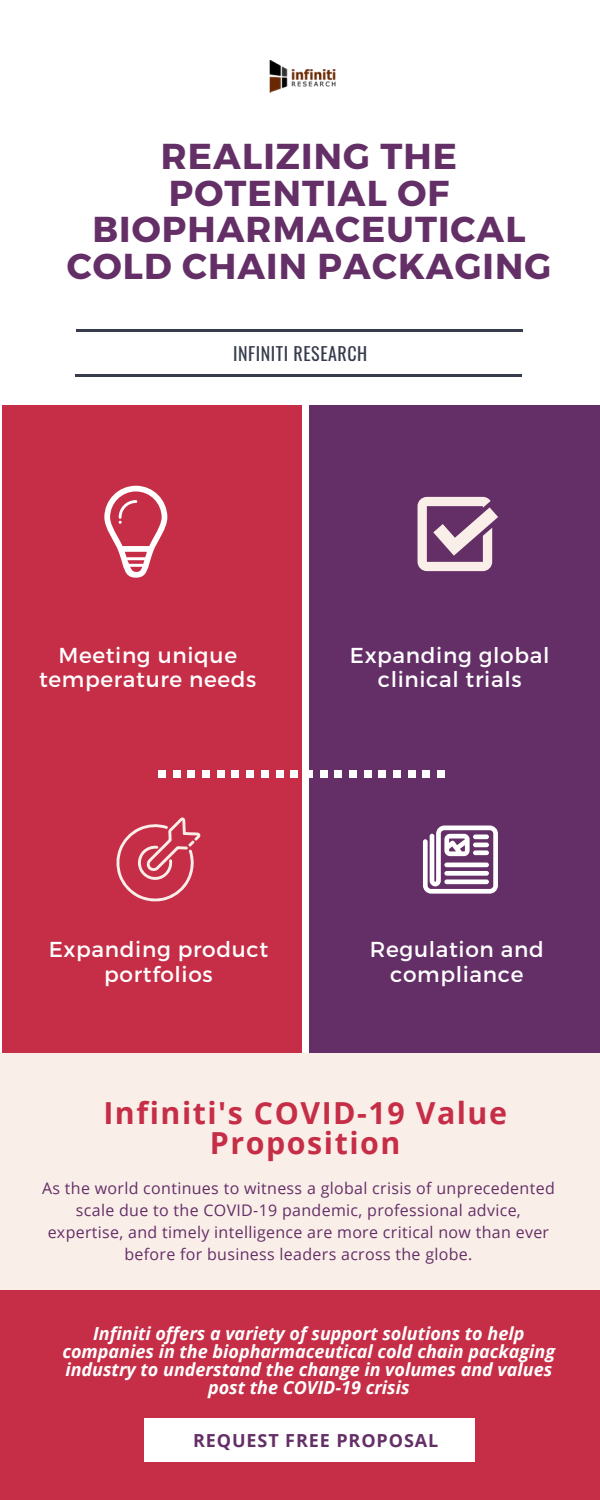
<style>
.page{position:relative;width:600px;height:1500px;background:#fff}
.page>*{position:absolute;margin:0;border:0;box-sizing:border-box;transform-origin:0 0}
.t1{font:700 36px/36.8px "Montserrat";letter-spacing:.03em;color:#642f67;text-align:center}
.t2{font:700 30.4px/30.1px "Open Sans";letter-spacing:.05em;color:#c62e47;text-align:center}
.t3{font:21.6px/24.8px "Montserrat";letter-spacing:.03em;color:#fff;text-align:center}
.t4{font:italic 700 18px/18px "Open Sans";color:#fff;text-align:center}
.t5{font:700 18px "Open Sans";letter-spacing:.05em;color:#642f67}
.t6{font:18px "Oswald";letter-spacing:.03em;color:#363c4c}
.t7{font:16px/22px "Open Sans";letter-spacing:.02em;color:#642f67;text-align:center}
</style>
<div class="page">
<div style="left:2px;top:405px;width:300px;height:993px;background:#c62e47"></div>
<div style="left:309px;top:405px;width:291px;height:993px;background:#642f67"></div>
<hr style="left:75px;top:374px;width:447px;height:3px;background:#363c4c">
<div style="left:437px;top:770px;width:8px;height:8px;background:#fff"></div>
<div style="left:423px;top:770px;width:7px;height:8px;background:#fff"></div>
<div style="left:408px;top:770px;width:7px;height:8px;background:#fff"></div>
<div style="left:379px;top:770px;width:7px;height:8px;background:#fff"></div>
<div style="left:364px;top:770px;width:7px;height:8px;background:#fff"></div>
<div style="left:393px;top:770px;width:8px;height:8px;background:#fff"></div>
<div style="left:349px;top:770px;width:8px;height:8px;background:#fff"></div>
<div style="left:188px;top:770px;width:7px;height:8px;background:#fff"></div>
<div style="left:202px;top:770px;width:8px;height:8px;background:#fff"></div>
<div style="left:217px;top:770px;width:7px;height:8px;background:#fff"></div>
<div style="left:173px;top:770px;width:7px;height:8px;background:#fff"></div>
<div style="left:158px;top:770px;width:8px;height:8px;background:#fff"></div>
<div style="left:247px;top:770px;width:7px;height:8px;background:#fff"></div>
<div style="left:291px;top:770px;width:7px;height:8px;background:#fff"></div>
<div style="left:305px;top:770px;width:8px;height:8px;background:#fff"></div>
<div style="left:320px;top:770px;width:7px;height:8px;background:#fff"></div>
<div style="left:261px;top:770px;width:8px;height:8px;background:#fff"></div>
<div style="left:335px;top:770px;width:7px;height:8px;background:#fff"></div>
<div style="left:276px;top:770px;width:7px;height:8px;background:#fff"></div>
<div style="left:232px;top:770px;width:7px;height:8px;background:#fff"></div>
<svg style="left:104px;top:486px;width:63px;height:91px"></svg>
<div style="left:0;top:1053px;width:600px;height:447px;background:#faeee8"></div>
<hr style="left:76px;top:329px;width:447px;height:3px;background:#363c4c">
<div style="left:0;top:1290px;width:600px;height:210px;background:#c62e47"></div>
<div style="left:144px;top:1418px;width:330px;height:44px;background:#fff"></div>
<img style="left:269px;top:60px;width:67px;height:32px">
<svg style="left:116px;top:817px;width:84px;height:84px"></svg>
<svg style="left:423px;top:826px;width:75px;height:68px"></svg>
<hr style="left:444px;top:863px;width:45px;height:4px;background:#fff;border-radius:2px">
<div style="left:444px;top:871px;width:45px;height:5px;background:#fff;border-radius:2px"></div>
<div style="left:444px;top:879px;width:45px;height:5px;background:#fff;border-radius:2px"></div>
<hr style="left:473px;top:835px;width:16px;height:4px;background:#fff;border-radius:2px">
<hr style="left:473px;top:843px;width:16px;height:4px;background:#fff;border-radius:2px">
<div style="left:473px;top:850px;width:16px;height:5px;background:#fff;border-radius:2px"></div>
<svg style="left:418px;top:497px;width:80px;height:74px"></svg>
<h1 class="t1" style="left:67px;top:136px;width:486px">REALIZING THE<br>POTENTIAL OF<br>BIOPHARMACEUTICAL<br>COLD CHAIN PACKAGING</h1>
<p class="t6" style="left:233px;top:339px;width:136px">INFINITI RESEARCH</p>
<h3 class="t3" style="left:39px;top:641px;width:219px">Meeting unique temperature needs</h3>
<h3 class="t3" style="left:350px;top:641px;width:201px">Expanding global clinical trials</h3>
<h3 class="t3" style="left:49px;top:936px;width:221px">Expanding product portfolios</h3>
<h3 class="t3" style="left:370px;top:936px;width:175px">Regulation and compliance</h3>
<h2 class="t2" style="left:103px;top:1097px;width:405px">Infiniti's COVID-19 Value<br>Proposition</h2>
<p class="t7" style="left:42px;top:1177px;width:514px">As the world continues to witness a global crisis of unprecedented scale due to the COVID-19 pandemic, professional advice, expertise, and timely intelligence are more critical now than ever before for business leaders across the globe.</p>
<p class="t4" style="left:62px;top:1324px;width:494px">Infiniti offers a variety of support solutions to help companies in the biopharmaceutical cold chain packaging industry to understand the change in volumes and values post the COVID-19 crisis</p>
<p class="t5" style="left:193px;top:1428px;width:247px">REQUEST FREE PROPOSAL</p>
</div>
